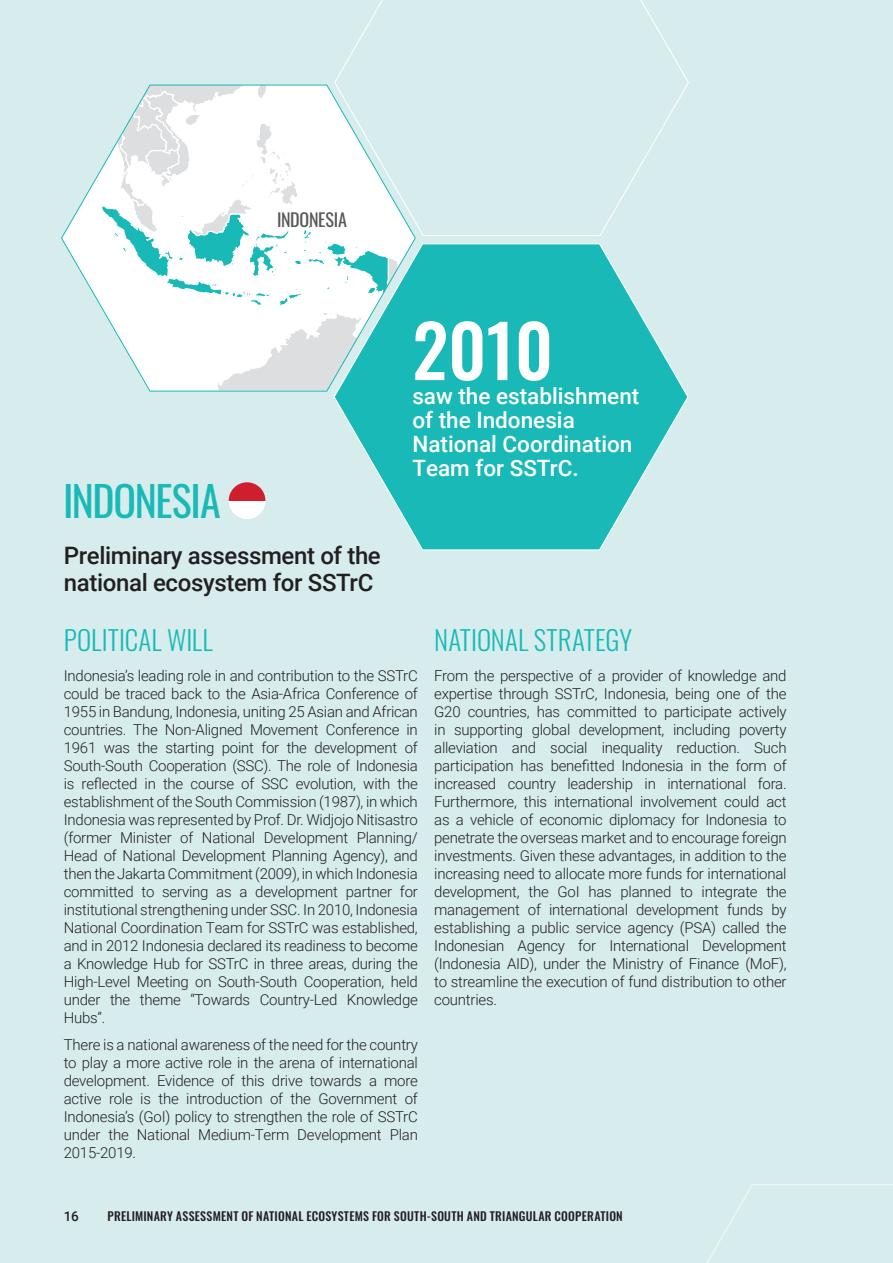
<style>
.page{position:relative;width:893px;height:1263px;background:#d7eded}
.page>*{position:absolute;margin:0;border:0;box-sizing:border-box;transform-origin:0 0}
.Pull_quote{font:500 72px "Oswald";color:#fff}
.Main_head{font:42px "Oswald";letter-spacing:-.03em;color:#19b9b7}
.Body{font:300 27px "Oswald";letter-spacing:.005em;color:#19b9b7}
.Body-2{font:500 24px/27px "Roboto";letter-spacing:-.015em;color:#231f20}
.Pull_quote-2{font:500 22.5px/24px "Roboto";color:#fff}
._1st_STAT_Level_4{font:18.15px "Oswald";letter-spacing:-.015em;color:#57585a}
.Body-3{font:300 15px/18px "Roboto";letter-spacing:-.015em;color:#231f20;text-align:justify}
.t1{font:500 13.5px "Roboto";color:#231f20}
.t2{font:500 12px "Oswald";letter-spacing:.02em;color:#231f20}
</style>
<div class="page">
<svg style="left:706px;top:1184px;width:187px;height:79px"></svg>
<svg style="left:334px;top:243px;width:354px;height:308px"></svg>
<svg style="left:334px;top:0;width:355px;height:236px"></svg>
<svg style="left:61px;top:84px;width:355px;height:308px"></svg>
<svg style="left:229px;top:501px;width:36px;height:18px"></svg>
<svg style="left:229px;top:482px;width:36px;height:19px"></svg>
<p class="_1st_STAT_Level_4" style="left:277px;top:204px;width:72px">INDONESIA</p>
<p class="Pull_quote" style="left:412px;top:313px;width:142px">2010</p>
<p class="Pull_quote-2" style="left:412px;top:383px;width:229px">saw the establishment of the Indonesia<br>National Coordination<br>Team for SSTrC.</p>
<p class="Main_head" style="left:63px;top:463px;width:159px">INDONESIA</p>
<p class="Body-2" style="left:64px;top:541px;width:319px">Preliminary assessment of the national ecosystem for SSTrC</p>
<p class="Body" style="left:64px;top:616px;width:151px">POLITICAL WILL</p>
<p class="Body-3" style="left:64px;top:666px;width:356px">Indonesia’s leading role in and contribution to the SSTrC could be traced back to the Asia-Africa Conference of 1955 in Bandung, Indonesia, uniting 25 Asian and African countries. The Non-Aligned Movement Conference in 1961 was the starting point for the development of South-South Cooperation (SSC). The role of Indonesia is reflected in the course of SSC evolution, with the establishment of the South Commission (1987), in which Indonesia was represented by Prof. Dr. Widjojo Nitisastro (former Minister of National Development Planning/ Head of National Development Planning Agency), and then the Jakarta Commitment (2009), in which Indonesia committed to serving as a development partner for institutional strengthening under SSC. In 2010, Indonesia National Coordination Team for SSTrC was established, and in 2012 Indonesia declared its readiness to become a Knowledge Hub for SSTrC in three areas, during the High-Level Meeting on South-South Cooperation, held under the theme “Towards Country-Led Knowledge Hubs”.</p>
<p class="Body-3" style="left:64px;top:1035px;width:356px">There is a national awareness of the need for the country to play a more active role in the arena of international development. Evidence of this drive towards a more active role is the introduction of the Government of Indonesia’s (GoI) policy to strengthen the role of SSTrC under the National Medium-Term Development Plan 2015-2019.</p>
<p class="Body" style="left:434px;top:616px;width:199px">NATIONAL STRATEGY</p>
<p class="Body-3" style="left:434px;top:666px;width:354px">From the perspective of a provider of knowledge and expertise through SSTrC, Indonesia, being one of the G20 countries, has committed to participate actively in supporting global development, including poverty alleviation and social inequality reduction. Such participation has benefitted Indonesia in the form of increased country leadership in international fora.<br>Furthermore, this international involvement could act as a vehicle of economic diplomacy for Indonesia to penetrate the overseas market and to encourage foreign investments. Given these advantages, in addition to the increasing need to allocate more funds for international development, the GoI has planned to integrate the management of international development funds by establishing a public service agency (PSA) called the Indonesian Agency for International Development (Indonesia AID), under the Ministry of Finance (MoF), to streamline the execution of fund distribution to other countries.</p>
<p class="t1" style="left:64px;top:1207px;width:17px">16</p>
<p class="t2" style="left:108px;top:1210px;width:517px">PRELIMINARY ASSESSMENT OF NATIONAL ECOSYSTEMS FOR SOUTH-SOUTH AND TRIANGULAR COOPERATION</p>
</div>
